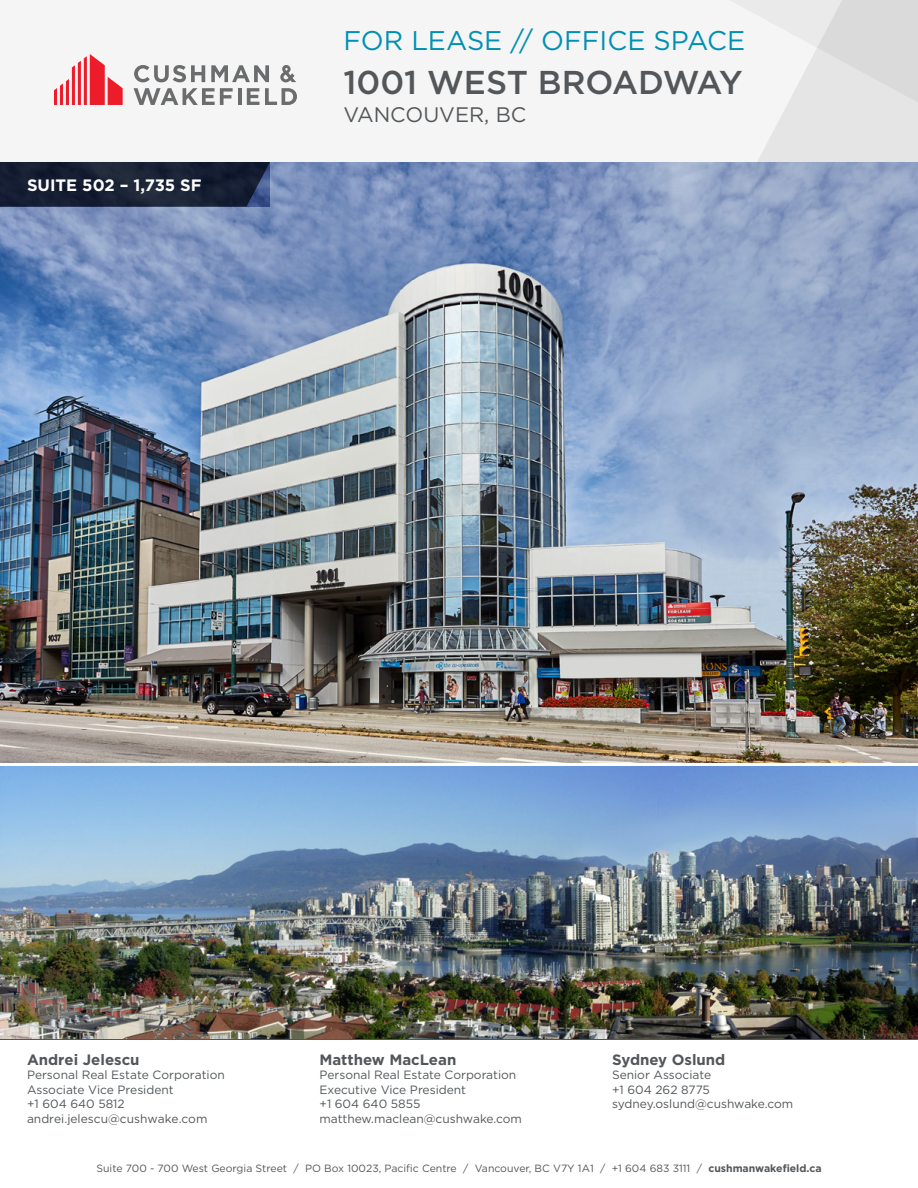
<style>
.page{position:relative;width:918px;height:1188px;background:#fff}
.page>*{position:absolute;margin:0;border:0;box-sizing:border-box;transform-origin:0 0}
.t1{font:500 33px "Gotham";color:#53575a}
.t2{font:27px "Gotham";color:#0090b3}
.t3{font:21px "Gotham";color:#53575a}
.t4{font:700 16.5px "Gotham";color:#fff}
.t5{font:700 15px "Gotham";color:#53575a}
.t6{font:12px/14.4px "Gotham";color:#53575a}
.t7{font:10.5px "Gotham";color:#53575a}
.s1{font-weight:700}
</style>
<div class="page">
<img style="left:0;top:162px;width:918px;height:601px">
<img style="left:0;top:766px;width:918px;height:273px">
<div style="left:0;top:0;width:918px;height:162px;background:#f5f5f5"></div>
<svg style="left:731px;top:0;width:187px;height:162px"></svg>
<hr style="left:0;top:1039px;width:918px;height:1px;background:#53575a">
<svg style="left:0;top:162px;width:270px;height:45px;background:#192237"></svg>
<svg style="left:54px;top:54px;width:69px;height:51px"></svg>
<hr style="left:238px;top:88px;width:3px;height:17px;background:#6a6c6d">
<svg style="left:247px;top:88px;width:12px;height:17px"></svg>
<svg style="left:265px;top:88px;width:32px;height:17px"></svg>
<svg style="left:134px;top:65px;width:71px;height:17px"></svg>
<svg style="left:211px;top:65px;width:58px;height:17px"></svg>
<svg style="left:134px;top:88px;width:99px;height:17px"></svg>
<svg style="left:280px;top:65px;width:16px;height:17px"></svg>
<h3 class="t4" style="left:27px;top:174px;width:176px">SUITE 502 – 1,735 SF</h3>
<h2 class="t2" style="left:344px;top:23px;width:403px">FOR LEASE // OFFICE SPACE</h2>
<h1 class="t1" style="left:344px;top:61px;width:401px">1001 WEST BROADWAY</h1>
<h3 class="t3" style="left:344px;top:101px;width:184px">VANCOUVER, BC</h3>
<p class="t5" style="left:27px;top:1050px;width:114px">Andrei Jelescu</p>
<p class="t6" style="left:27px;top:1068px;width:199px">Personal Real Estate Corporation<br>Associate Vice President<br>+1 604 640 5812 andrei.jelescu@cushwake.com</p>
<p class="t5" style="left:320px;top:1050px;width:138px">Matthew MacLean</p>
<p class="t6" style="left:320px;top:1068px;width:204px">Personal Real Estate Corporation<br>Executive Vice President<br>+1 604 640 5855 matthew.maclean@cushwake.com</p>
<p class="t5" style="left:612px;top:1050px;width:115px">Sydney Oslund</p>
<p class="t6" style="left:612px;top:1068px;width:183px">Senior Associate<br>+1 604 262 8775 sydney.oslund@cushwake.com</p>
<p class="t7" style="left:96px;top:1162px;width:727px">Suite 700 - 700 West Georgia Street / PO Box 10023, Pacific Centre / Vancouver, BC V7Y 1A1 / +1 604 683 3111 / <span class="s1">cushmanwakefield.ca</span></p>
</div>
